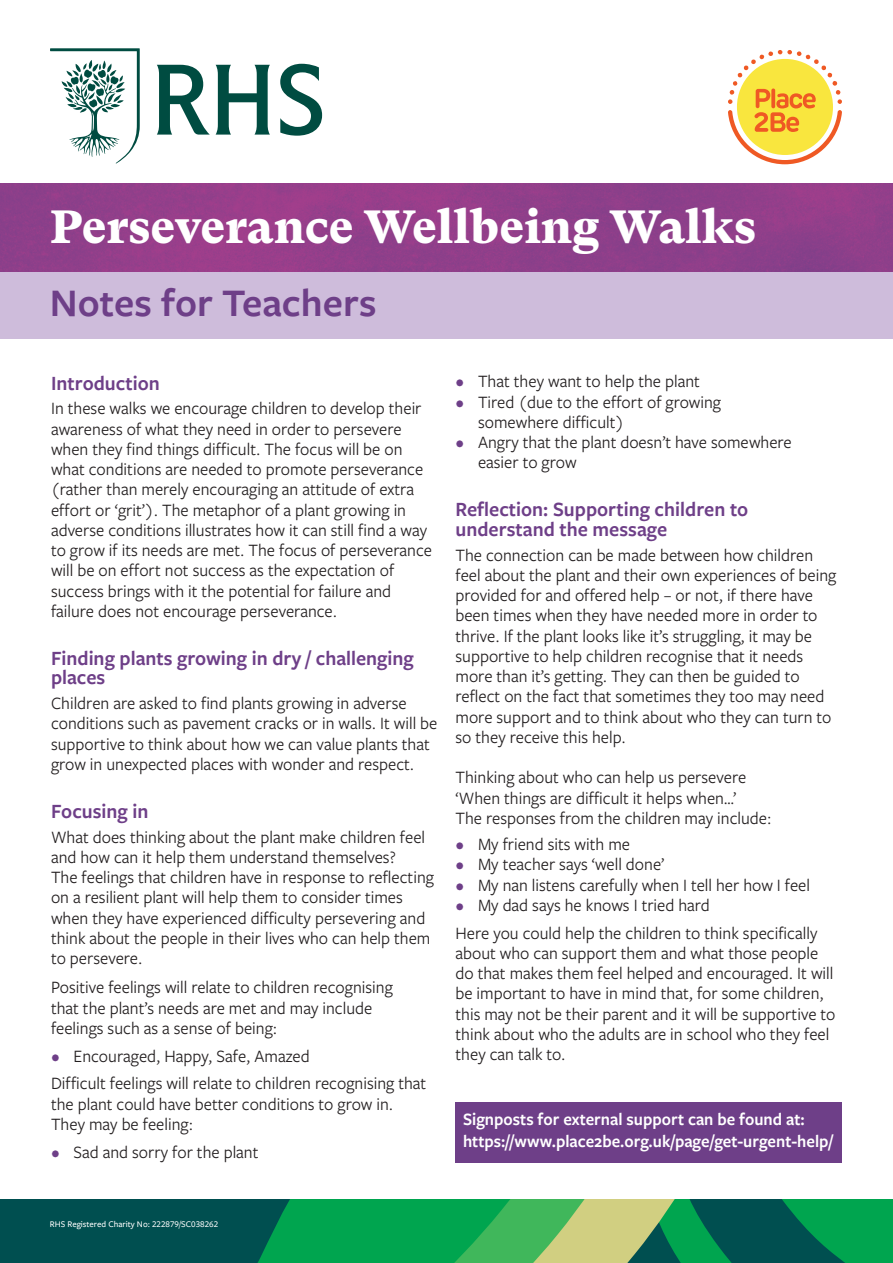
<style>
.page{position:relative;width:893px;height:1263px;background:#fff}
.page>*{position:absolute;margin:0;border:0;box-sizing:border-box;transform-origin:0 0}
.t1{font:900 46.5px "GT Super Text";color:#fff}
.t2{font:600 40.5px "Freight Sans Pro";color:#6e3f88}
.t3{font:600 21px/19.5px "Freight Sans Pro";color:#6e3f88}
.t4{font:18px/20.2px "Freight Sans Pro";color:#231f20}
.t5{font:600 18px/21.6px "Freight Sans Pro";color:#fff;scale:.95 1}
.t6{font:500 9px "Freight Sans Pro";color:#fff}
.s1{color:#6e3f88}
</style>
<div class="page">
<svg style="left:0;top:1200px;width:893px;height:63px;background:#1b8555"></svg>
<img style="left:0;top:184px;width:893px;height:88px">
<div style="left:0;top:272px;width:893px;height:66px;background:#cebcdb"></div>
<svg style="left:50px;top:48px;width:90px;height:116px"></svg>
<svg style="left:157px;top:64px;width:165px;height:72px"></svg>
<div style="left:455px;top:1102px;width:387px;height:61px;background:#6e3f88"></div>
<svg style="left:728px;top:50px;width:114px;height:114px"></svg>
<h1 class="t1" style="left:50px;top:200px;width:708px">Perseverance Wellbeing Walks</h1>
<h2 class="t2" style="left:50px;top:276px;width:328px">Notes for Teachers</h2>
<p class="t3" style="left:51px;top:372px;width:110px">Introduction</p>
<p class="t4" style="left:51px;top:398px;width:383px">In these walks we encourage children to develop their awareness of what they need in order to persevere when they find things difficult. The focus will be on what conditions are needed to promote perseverance (rather than merely encouraging an attitude of extra effort or ‘grit’). The metaphor of a plant growing in adverse conditions illustrates how it can still find a way to grow if its needs are met. The focus of perseverance will be on effort not success as the expectation of success brings with it the potential for failure and failure does not encourage perseverance.</p>
<p class="t3" style="left:51px;top:647px;width:364px">Finding plants growing in dry / challenging places</p>
<p class="t4" style="left:51px;top:692px;width:388px">Children are asked to find plants growing in adverse conditions such as pavement cracks or in walls. It will be supportive to think about how we can value plants that grow in unexpected places with wonder and respect.</p>
<p class="t3" style="left:51px;top:800px;width:99px">Focusing in</p>
<p class="t4" style="left:51px;top:826px;width:384px">What does thinking about the plant make children feel and how can it help them understand themselves?<br>The feelings that children have in response to reflecting on a resilient plant will help them to consider times when they have experienced difficulty persevering and think about the people in their lives who can help them to persevere.</p>
<p class="t4" style="left:51px;top:977px;width:343px">Positive feelings will relate to children recognising that the plant’s needs are met and may include feelings such as a sense of being:</p>
<p class="t4" style="left:51px;top:1041px;width:377px;line-height:27.8px"><span class="s1">•</span> Encouraged, Happy, Safe, Amazed<br>Difficult feelings will relate to children recognising that</p>
<p class="t4" style="left:51px;top:1093px;width:344px">the plant could have better conditions to grow in.<br>They may be feeling:</p>
<p class="t4" style="left:51px;top:1141px;width:209px"><span class="s1">•</span> Sad and sorry for the plant</p>
<p class="t4" style="left:455px;top:371px;width:246px"><span class="s1">•</span> That they want to help the plant</p>
<p class="t4" style="left:478px;top:391px;width:245px;text-indent:-22px"><span class="s1">•</span> Tired (due to the effort of growing somewhere difficult)</p>
<p class="t4" style="left:478px;top:431px;width:315px;text-indent:-23px"><span class="s1">•</span> Angry that the plant doesn’t have somewhere easier to grow</p>
<p class="t3" style="left:455px;top:499px;width:294px">Reflection: Supporting children to understand the message</p>
<p class="t4" style="left:455px;top:544px;width:382px">The connection can be made between how children feel about the plant and their own experiences of being provided for and offered help – or not, if there have been times when they have needed more in order to thrive. If the plant looks like it’s struggling, it may be supportive to help children recognise that it needs more than it’s getting. They can then be guided to reflect on the fact that sometimes they too may need more support and to think about who they can turn to so they receive this help.</p>
<p class="t4" style="left:455px;top:767px;width:317px">Thinking about who can help us persevere ‘When things are difficult it helps when…’<br>The responses from the children may include:</p>
<p class="t4" style="left:455px;top:833px;width:176px"><span class="s1">•</span> My friend sits with me</p>
<p class="t4" style="left:455px;top:854px;width:211px"><span class="s1">•</span> My teacher says ‘well done’</p>
<p class="t4" style="left:455px;top:874px;width:356px"><span class="s1">•</span> My nan listens carefully when I tell her how I feel</p>
<p class="t4" style="left:455px;top:890px;width:363px;line-height:27.8px"><span class="s1">•</span> My dad says he knows I tried hard<br>Here you could help the children to think specifically</p>
<p class="t4" style="left:455px;top:942px;width:381px">about who can support them and what those people do that makes them feel helped and encouraged. It will be important to have in mind that, for some children, this may not be their parent and it will be supportive to think about who the adults are in school who they feel they can talk to.</p>
<p class="t5" style="left:463px;top:1108px;width:391px">Signposts for external support can be found at: https://www.place2be.org.uk/page/get-urgent-help/</p>
<p class="t6" style="left:50px;top:1218px;width:170px">RHS Registered Charity No: 222879/SC038262</p>
</div>
